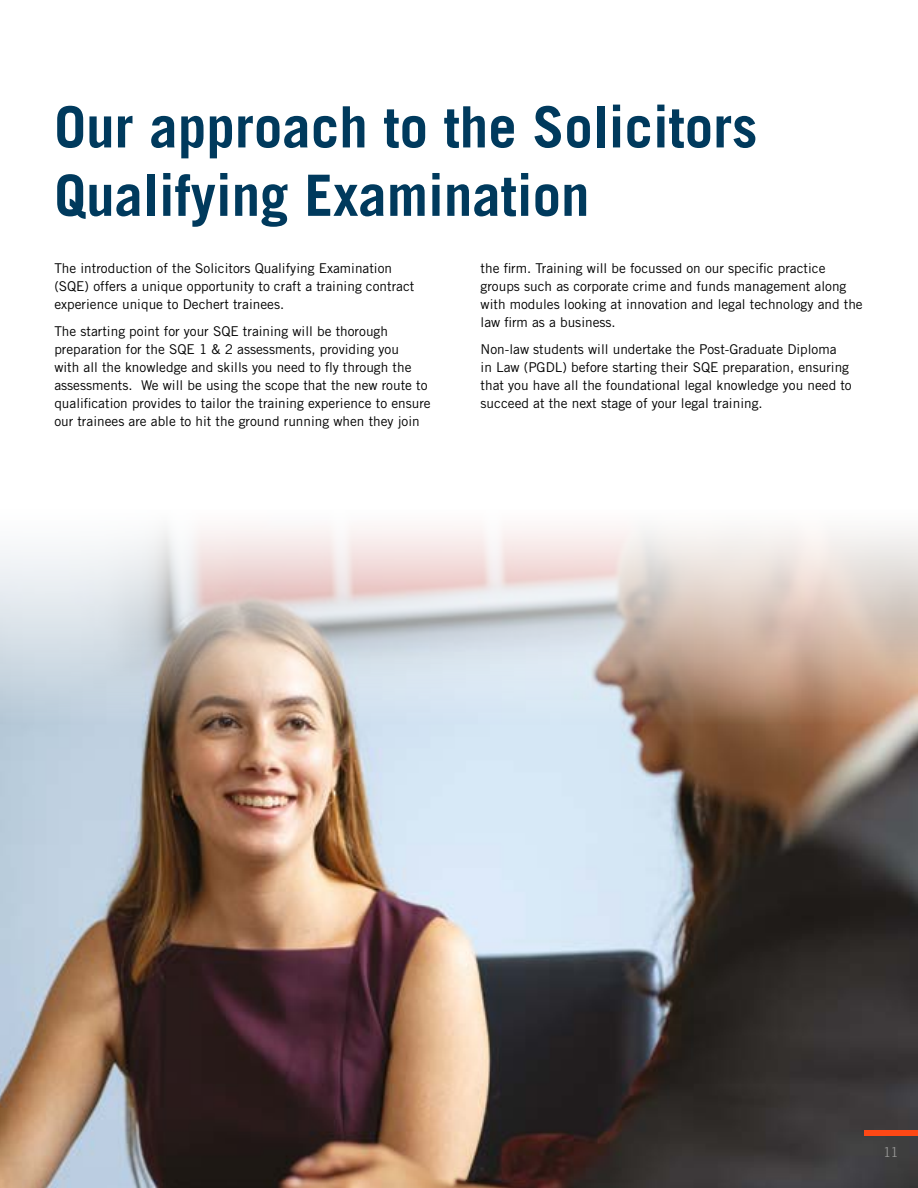
<style>
.page{position:relative;width:918px;height:1188px;background:#fff}
.page>*{position:absolute;margin:0;border:0;box-sizing:border-box;transform-origin:0 0}
.t1{font:700 57px/68.4px "Trade Gothic LT Std";color:#003a5d}
.t2{font:13.5px/18px "Trade Gothic LT Std";color:#000}
.t3{font:300 13.5px "Trade Gothic";color:#9d9d9c}
</style>
<div class="page">
<img style="left:0;top:724px;width:918px;height:464px">
<svg style="left:0;top:528px;width:918px;height:196px;background:#d6cdc9"></svg>
<div style="left:864px;top:1130px;width:54px;height:5px;background:#fe4815"></div>
<h1 class="t1" style="left:54px;top:92px;width:705px">Our approach to the Solicitors<br>Qualifying Examination</h1>
<p class="t2" style="left:54px;top:259px;width:362px">The introduction of the Solicitors Qualifying Examination (SQE) offers a unique opportunity to craft a training contract experience unique to Dechert trainees.</p>
<p class="t2" style="left:54px;top:322px;width:378px">The starting point for your SQE training will be thorough preparation for the SQE 1 &amp; 2 assessments, providing you<br>with all the knowledge and skills you need to fly through the assessments. We will be using the scope that the new route to qualification provides to tailor the training experience to ensure our trainees are able to hit the ground running when they join</p>
<p class="t2" style="left:481px;top:259px;width:384px">the firm. Training will be focussed on our specific practice groups such as corporate crime and funds management along with modules looking at innovation and legal technology and the law firm as a business.</p>
<p class="t2" style="left:481px;top:340px;width:373px">Non-law students will undertake the Post-Graduate Diploma<br>in Law (PGDL) before starting their SQE preparation, ensuring that you have all the foundational legal knowledge you need to succeed at the next stage of your legal training.</p>
<p class="t3" style="left:883px;top:1144px;width:17px">11</p>
</div>
